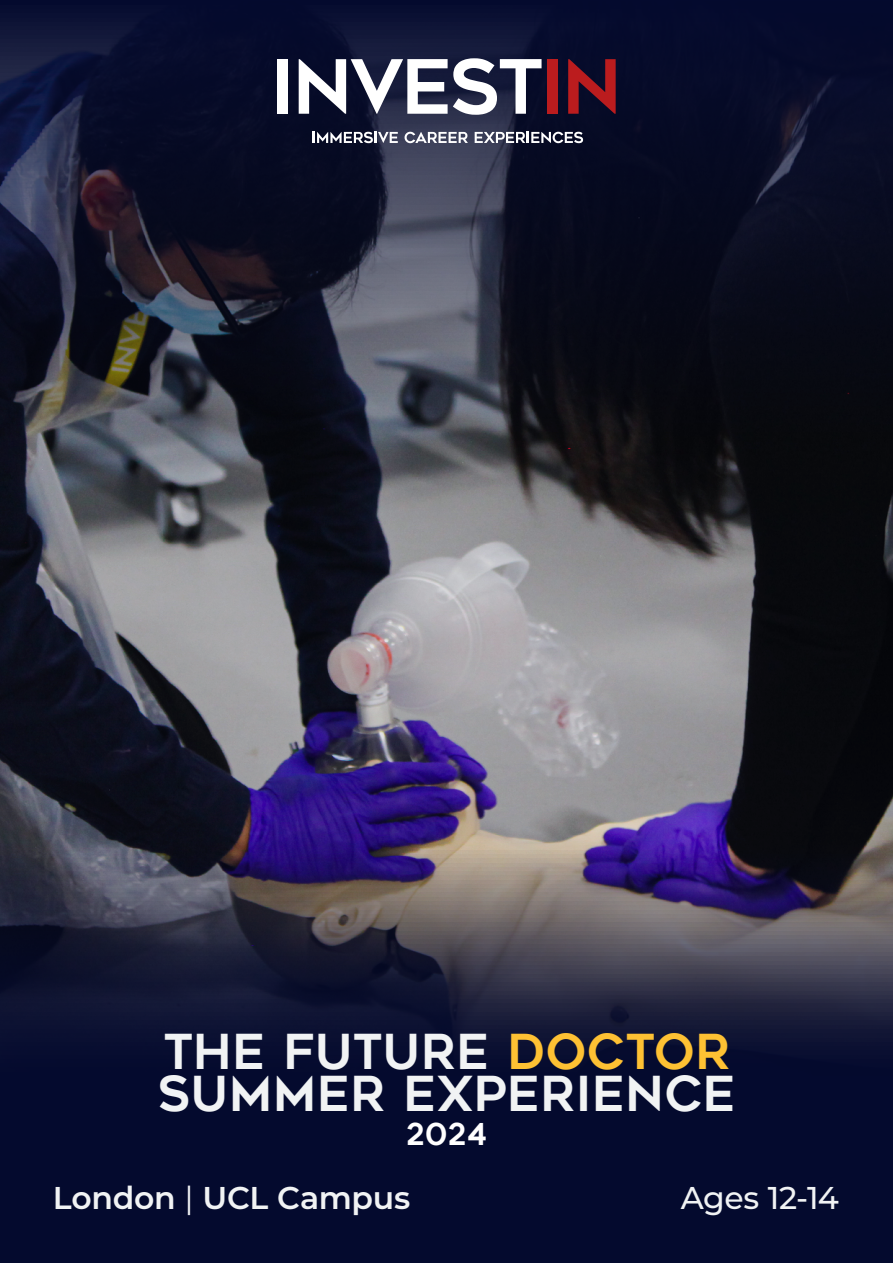
<style>
.page{position:relative;width:893px;height:1263px;background:#040a2e}
.page>*{position:absolute;margin:0;border:0;box-sizing:border-box;transform-origin:0 0}
.t1{font:48px/42px "Geometos";letter-spacing:.015em;color:#f1f3f4}
.t2{font:600 31.5px "Montserrat";letter-spacing:-.01em;color:#f1f3f4}
.t3{font:500 31.5px "Montserrat";letter-spacing:-.015em;color:#f1f3f4}
.t4{font:30px "Geometos";color:#fff}
.s1{color:#fec133}
.s2{font-weight:400}
</style>
<div class="page">
<img style="left:0;top:26px;width:893px;height:1016px">
<svg style="left:271px;top:122px;width:361px;height:21px"></svg>
<svg style="left:246px;top:26px;width:430px;height:89px"></svg>
<p class="t1" style="left:157px;top:1031px;width:580px">THE FUTURE <span class="s1">DOCTOR<br></span>SUMMER EXPERIENCE</p>
<p class="t4" style="left:406px;top:1117px;width:83px">2024</p>
<p class="t2" style="left:53px;top:1175px;width:359px">London <span class="s2">|</span> UCL Campus</p>
<p class="t3" style="left:681px;top:1176px;width:160px">Ages 12-14</p>
</div>
